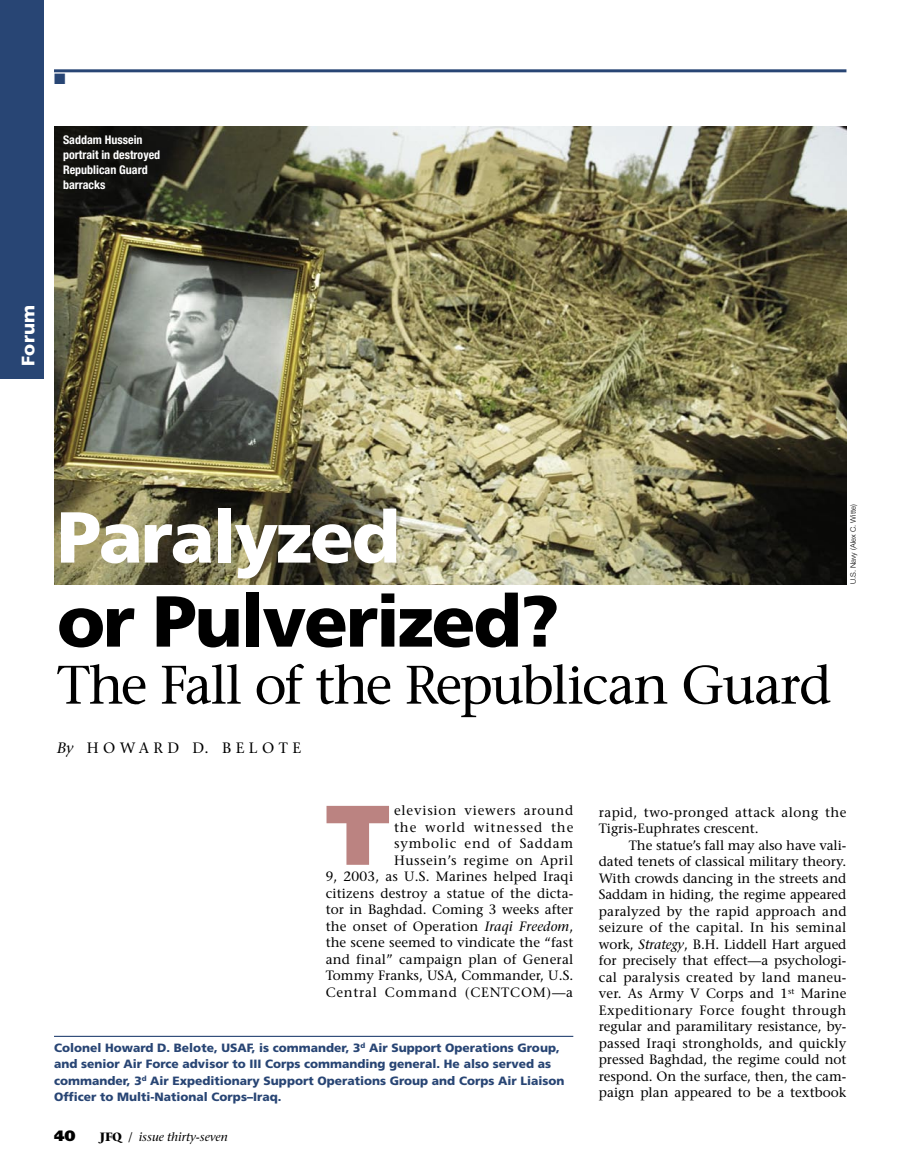
<style>
.page{position:relative;width:905px;height:1175px;background:#fff}
.page>*{position:absolute;margin:0;border:0;box-sizing:border-box;transform-origin:0 0}
.B_Txt_9_11DC{font:900 84.45px "Frutiger";color:#bb8381}
.t1{font:900 72px "Frutiger";letter-spacing:-.03em;color:#000}
.t2{font:900 72px "Frutiger";letter-spacing:-.03em;color:#fff}
.t3{font:54px "Stone Serif";letter-spacing:-.03em;color:#000}
.t4{font:900 18px "Frutiger";letter-spacing:.01em;color:#fff}
.t5{font:15px "Stone Serif";letter-spacing:.3em;color:#000}
.t6{font:900 15px "Frutiger";color:#000}
.t7{font:15px "Zapf Dingbats";color:#284574}
.A_Txt_9_11{font:13.5px/16.5px "Stone Serif";letter-spacing:.005em;color:#000;text-align:justify}
.B_Txt_9_11DC-2{font:13.5px/16.5px "Stone Serif";letter-spacing:.015em;color:#000}
.C_Bio_8_11{font:900 12px/16.5px "Frutiger";color:#284574}
.D_Caption_8_10{font:700 condensed 12px/15px "Helvetica Neue";color:#fff}
.t8{font:italic 12px "Stone Serif";color:#000}
.E_PhotoCrdt_5{font:300 7.5px "Helvetica Neue";color:#000}
.s1{font-style:italic}
.s2{font-weight:700;font-style:normal}
.s3{font-style:normal}
</style>
<div class="page">
<hr style="left:54px;top:69px;width:792px;height:3px;background:#284574">
<div style="left:0;top:0;width:44px;height:378px;background:#284574"></div>
<img style="left:54px;top:126px;width:792px;height:458px">
<hr style="left:54px;top:1035px;width:519px;height:1px;background:#284574">
<p class="t7" style="left:54px;top:72px;width:13px">■</p>
<p class="D_Caption_8_10" style="left:63px;top:132px;width:99px">Saddam Hussein portrait in destroyed<br>Republican Guard barracks</p>
<p class="t4" style="left:17px;top:366px;width:62px;rotate:-90deg">Forum</p>
<p class="t2" style="left:57px;top:494px;width:344px">Paralyzed</p>
<p class="t1" style="left:57px;top:578px;width:504px">or Pulverized?</p>
<p class="t3" style="left:57px;top:651px;width:776px">The Fall of the Republican Guard</p>
<p class="t5" style="left:57px;top:738px;width:245px"><span class="s1">By</span> HOWARD D. BELOTE</p>
<p class="E_PhotoCrdt_5" style="left:848px;top:584px;width:82px;rotate:-90deg">U.S. Navy (Alex C. Witte)</p>
<p class="B_Txt_9_11DC" style="left:326px;top:783px;width:66px">T</p>
<p class="B_Txt_9_11DC-2" style="left:326px;top:802px;width:249px;text-align:right">elevision viewers around<br>the world witnessed the<br>symbolic end of Saddam<br>Hussein’s regime on April<br>9, 2003, as U.S. Marines helped Iraqi citizens destroy a statue of the dicta&shy;tor in Baghdad. Coming 3 weeks after the onset of Operation <span class="s1">Iraqi Freedom</span>, the scene seemed to vindicate the “fast and final” campaign plan of General<br>Tommy Franks, USA, Commander, U.S.<br>Central Command (CENTCOM)—a</p>
<p class="C_Bio_8_11" style="left:54px;top:1039px;width:512px">Colonel Howard D. Belote, USAF, is commander, 3<sup>d</sup> Air Support Operations Group, and senior Air Force advisor to III Corps commanding general. He also served as commander, 3<sup>d</sup> Air Expeditionary Support Operations Group and Corps Air Liaison Officer to Multi-National Corps–Iraq.</p>
<p class="t6" style="left:54px;top:1127px;width:23px">40</p>
<p class="t8" style="left:100px;top:1130px;width:129px"><span class="s2">JFQ</span> <span class="s3">/</span> issue thirty-seven</p>
<p class="B_Txt_9_11DC-2" style="left:598px;top:803px;width:249px">rapid, two-pronged attack along the<br>Tigris-Euphrates crescent.</p>
<p class="A_Txt_9_11" style="left:598px;top:836px;width:249px;text-indent:30px">The statue’s fall may also have vali&shy;dated tenets of classical military theory.<br>With crowds dancing in the streets and Saddam in hiding, the regime appeared paralyzed by the rapid approach and seizure of the capital. In his seminal work, <span class="s1">Strategy</span>, B.H. Liddell Hart argued for precisely that effect—a psychologi&shy;cal paralysis created by land maneu&shy;ver. As Army V Corps and 1<sup>st</sup> Marine Expeditionary Force fought through regular and paramilitary resistance, by&shy;passed Iraqi strongholds, and quickly pressed Baghdad, the regime could not respond. On the surface, then, the cam&shy;paign plan appeared to be a textbook</p>
</div>
